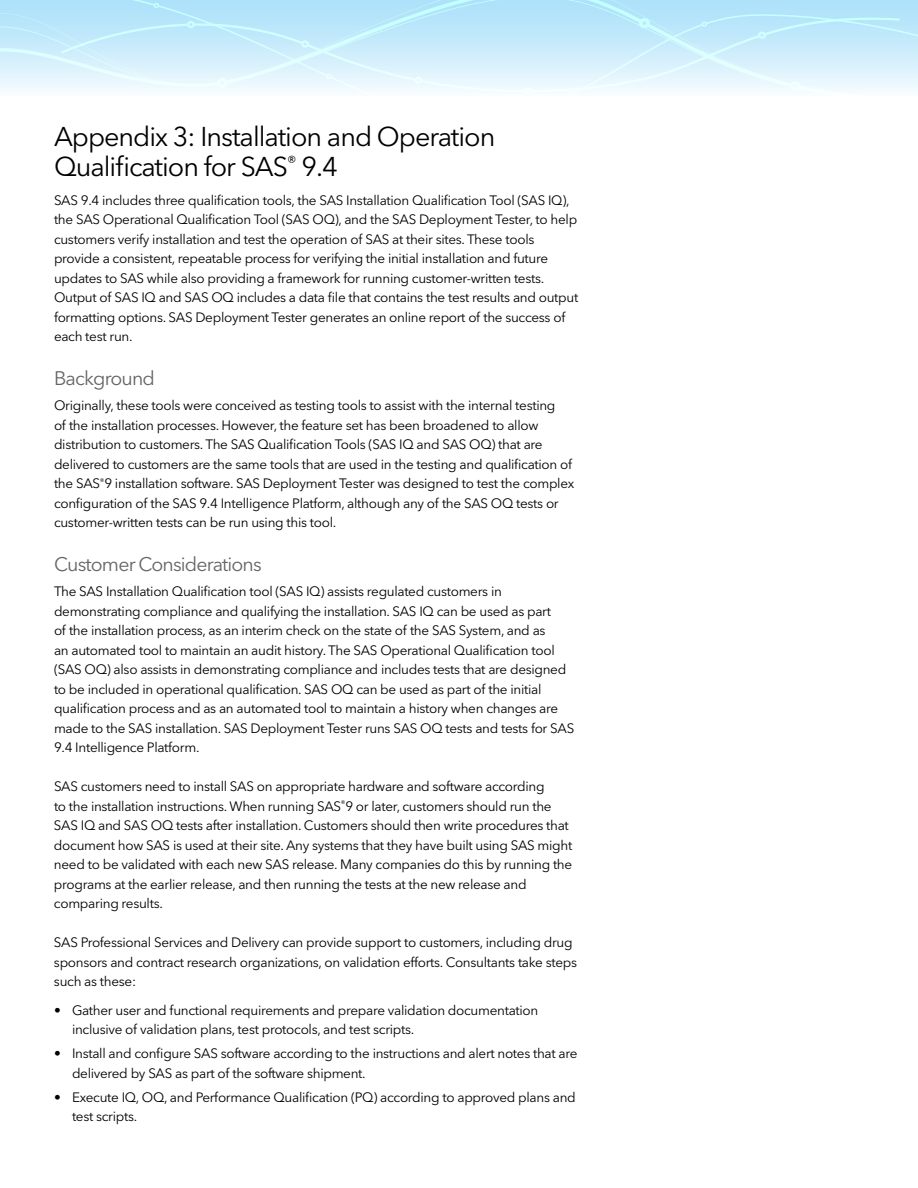
<style>
.page{position:relative;width:918px;height:1188px;background:#fff}
.page>*{position:absolute;margin:0;border:0;box-sizing:border-box;transform-origin:0 0}
.Head_1{font:27px/30px "Avenir Next W1 G";letter-spacing:-.04em;color:#000}
.Head_2_Black_75{font:19.5px "Avenir Next W1 G";letter-spacing:-.045em;color:#636466}
.Body{font:13.5px/19.5px "Avenir Next W1 G";letter-spacing:-.02em;color:#000}
.Body_Before_bullet{font:13.5px/19.5px "Avenir Next W1 G";letter-spacing:-.02em;color:#000}
</style>
<div class="page">
<svg style="left:0;top:0;width:918px;height:91px;background:#bae6fa"></svg>
<svg style="left:61px;top:15px;width:839px;height:76px;background:#d1effc"></svg>
<svg style="left:154px;top:3px;width:5px;height:5px"></svg>
<svg style="left:187px;top:21px;width:8px;height:7px"></svg>
<svg style="left:301px;top:40px;width:8px;height:8px"></svg>
<svg style="left:415px;top:77px;width:8px;height:7px"></svg>
<svg style="left:524px;top:88px;width:8px;height:3px"></svg>
<svg style="left:758px;top:31px;width:8px;height:8px"></svg>
<svg style="left:790px;top:81px;width:11px;height:10px"></svg>
<svg style="left:639px;top:18px;width:11px;height:10px"></svg>
<svg style="left:217px;top:78px;width:11px;height:10px"></svg>
<svg style="left:326px;top:74px;width:6px;height:5px"></svg>
<svg style="left:701px;top:21px;width:6px;height:6px"></svg>
<h2 class="Head_1" style="left:54px;top:122px;width:443px">Appendix 3: Installation and Operation<br>Qualification for SAS<sup>®</sup> 9.4</h2>
<p class="Body" style="left:54px;top:190px;width:526px">SAS 9.4 includes three qualification tools, the SAS Installation Qualification Tool (SAS IQ), the SAS Operational Qualification Tool (SAS OQ), and the SAS Deployment Tester, to help customers verify installation and test the operation of SAS at their sites. These tools provide a consistent, repeatable process for verifying the initial installation and future updates to SAS while also providing a framework for running customer-written tests.<br>Output of SAS IQ and SAS OQ includes a data file that contains the test results and output formatting options. SAS Deployment Tester generates an online report of the success of each test run.</p>
<h3 class="Head_2_Black_75" style="left:54px;top:366px;width:103px">Background</h3>
<p class="Body" style="left:54px;top:396px;width:522px">Originally, these tools were conceived as testing tools to assist with the internal testing<br>of the installation processes. However, the feature set has been broadened to allow distribution to customers. The SAS Qualification Tools (SAS IQ and SAS OQ) that are delivered to customers are the same tools that are used in the testing and qualification of the SAS<sup>®</sup>9 installation software. SAS Deployment Tester was designed to test the complex configuration of the SAS 9.4 Intelligence Platform, although any of the SAS OQ tests or customer-written tests can be run using this tool.</p>
<h3 class="Head_2_Black_75" style="left:54px;top:552px;width:209px">Customer Considerations</h3>
<p class="Body" style="left:54px;top:582px;width:522px">The SAS Installation Qualification tool (SAS IQ) assists regulated customers in demonstrating compliance and qualifying the installation. SAS IQ can be used as part<br>of the installation process, as an interim check on the state of the SAS System, and as<br>an automated tool to maintain an audit history. The SAS Operational Qualification tool (SAS OQ) also assists in demonstrating compliance and includes tests that are designed to be included in operational qualification. SAS OQ can be used as part of the initial qualification process and as an automated tool to maintain a history when changes are made to the SAS installation. SAS Deployment Tester runs SAS OQ tests and tests for SAS 9.4 Intelligence Platform.</p>
<p class="Body" style="left:54px;top:777px;width:520px">SAS customers need to install SAS on appropriate hardware and software according<br>to the installation instructions. When running SAS<sup>®</sup>9 or later, customers should run the SAS IQ and SAS OQ tests after installation. Customers should then write procedures that document how SAS is used at their site. Any systems that they have built using SAS might need to be validated with each new SAS release. Many companies do this by running the programs at the earlier release, and then running the tests at the new release and comparing results.</p>
<p class="Body_Before_bullet" style="left:54px;top:933px;width:525px">SAS Professional Services and Delivery can provide support to customers, including drug sponsors and contract research organizations, on validation efforts. Consultants take steps such as these:</p>
<p class="Body" style="left:72px;top:1000px;width:468px;text-indent:-18px">• Gather user and functional requirements and prepare validation documentation inclusive of validation plans, test protocols, and test scripts.</p>
<p class="Body" style="left:72px;top:1044px;width:507px;text-indent:-18px">• Install and configure SAS software according to the instructions and alert notes that are delivered by SAS as part of the software shipment.</p>
<p class="Body" style="left:72px;top:1087px;width:505px;text-indent:-18px">• Execute IQ, OQ, and Performance Qualification (PQ) according to approved plans and test scripts.</p>
</div>
